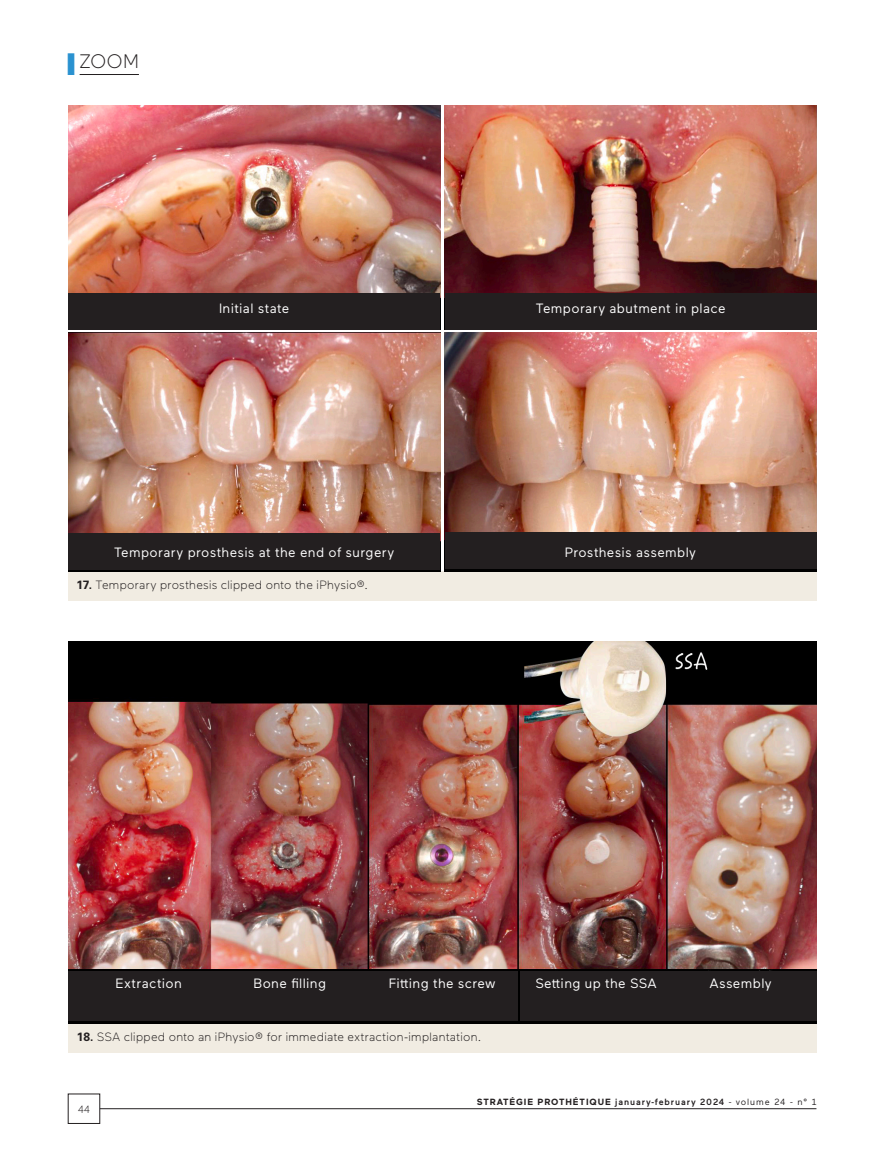
<style>
.page{position:relative;width:893px;height:1149px;background:#fff}
.page>*{position:absolute;margin:0;border:0;box-sizing:border-box;transform-origin:0 0}
.t1{font:300 19.5px "Maax";color:#231f20}
._06___Texte_courant_2022{font:13.5px "Maax";letter-spacing:.025em;color:#fff}
.Légende_2022{font:300 12px "Maax";letter-spacing:.025em;color:#231f20}
.t2{font:300 10.5px "Maax";color:#231f20}
.t3{font:700 9px "Maax";letter-spacing:.1em;color:#231f20}
.s1{color:#2a92d0}
.s2{font-family:"Univers LT Std";font-weight:700}
.s3{font-weight:500}
.s4{font-weight:400}
</style>
<div class="page">
<hr style="left:80px;top:74px;width:59px;height:1px;background:#231f20">
<hr style="left:100px;top:1108px;width:716px;height:1px;background:#231f20">
<div style="left:68px;top:1023px;width:748px;height:29px;background:#f1ece2"></div>
<img style="left:68px;top:641px;width:748px;height:382px">
<div style="left:68px;top:571px;width:748px;height:29px;background:#f1ece2"></div>
<img style="left:68px;top:105px;width:372px;height:225px">
<img style="left:68px;top:333px;width:372px;height:238px">
<img style="left:445px;top:105px;width:371px;height:188px">
<img style="left:445px;top:333px;width:371px;height:238px">
<div style="left:69px;top:293px;width:371px;height:37px;background:#231f20"></div>
<div style="left:445px;top:293px;width:371px;height:37px;background:#231f20"></div>
<div style="left:69px;top:533px;width:371px;height:37px;background:#231f20"></div>
<div style="left:445px;top:532px;width:371px;height:36px;background:#231f20"></div>
<div style="left:210px;top:971px;width:160px;height:49px;background:#231f20"></div>
<div style="left:665px;top:971px;width:151px;height:49px;background:#231f20"></div>
<div style="left:520px;top:971px;width:152px;height:49px;background:#231f20"></div>
<div style="left:366px;top:971px;width:152px;height:49px;background:#231f20"></div>
<div style="left:69px;top:971px;width:160px;height:49px;background:#231f20"></div>
<h1 class="t1" style="left:67px;top:48px;width:73px"><span class="s1">❙</span> ZOOM</h1>
<p class="_06___Texte_courant_2022" style="left:219px;top:299px;width:72px">Initial state</p>
<p class="_06___Texte_courant_2022" style="left:536px;top:299px;width:191px">Temporary abutment in place</p>
<p class="_06___Texte_courant_2022" style="left:114px;top:543px;width:282px">Temporary prosthesis at the end of surgery</p>
<p class="_06___Texte_courant_2022" style="left:565px;top:543px;width:133px">Prosthesis assembly</p>
<p class="Légende_2022" style="left:77px;top:576px;width:293px"><span class="s2">17.</span> Temporary prosthesis clipped onto the iPhysio®.</p>
<p class="_06___Texte_courant_2022" style="left:115px;top:974px;width:68px">Extraction</p>
<p class="_06___Texte_courant_2022" style="left:254px;top:974px;width:74px">Bone filling</p>
<p class="_06___Texte_courant_2022" style="left:389px;top:974px;width:108px">Fitting the screw</p>
<p class="_06___Texte_courant_2022" style="left:535px;top:974px;width:123px">Setting up the SSA</p>
<p class="_06___Texte_courant_2022" style="left:709px;top:974px;width:64px">Assembly</p>
<p class="Légende_2022" style="left:77px;top:1028px;width:406px"><span class="s2">18.</span> SSA clipped onto an iPhysio® for immediate extraction-implantation.</p>
<p class="t2" style="left:78px;top:1101px;width:14px">44</p>
<p class="t3" style="left:477px;top:1095px;width:341px">STRATÉGIE PROTHÉTIQUE <span class="s3">january-february 2024</span> <span class="s4">- volume 24 - n° 1</span></p>
</div>
